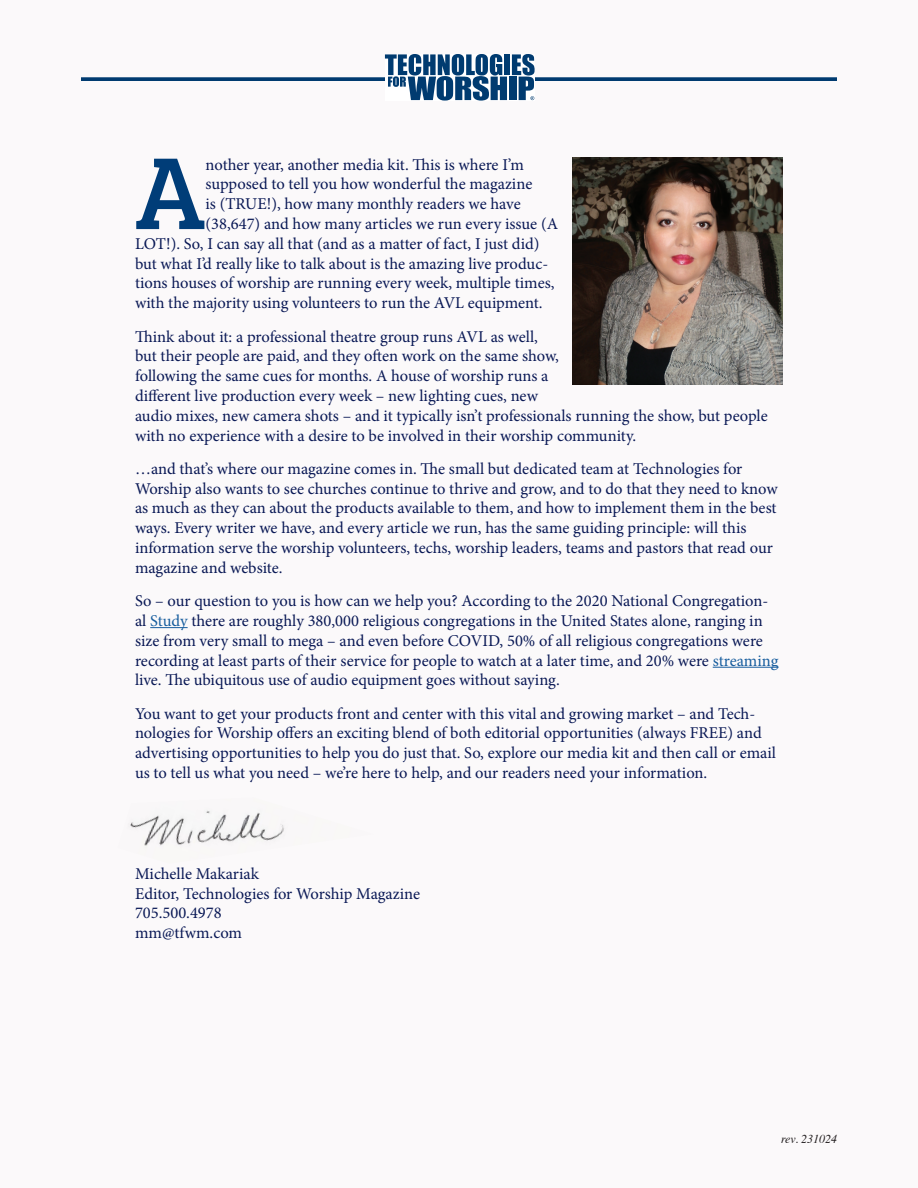
<style>
.page{position:relative;width:918px;height:1188px;background:#fbf9fa}
.page>*{position:absolute;margin:0;border:0;box-sizing:border-box;transform-origin:0 0}
.t1{font:105.75px "Bree Serif";color:#003d78}
.t2{font:16.5px/19.8px "Minion Pro";letter-spacing:-.005em;color:#091855}
.t3{font:italic 12px "Times";color:#231f20}
.s1{color:#175d9e}
</style>
<div class="page">
<img style="left:130px;top:810px;width:154px;height:36px">
<hr style="left:150px;top:627px;width:38px;height:1px;background:#175d9e">
<hr style="left:713px;top:667px;width:65px;height:1px;background:#175d9e">
<svg style="left:81px;top:77px;width:756px;height:4px;background:#114879"></svg>
<svg style="left:385px;top:54px;width:150px;height:47px"></svg>
<img style="left:573px;top:158px;width:209px;height:227px">
<p class="t1" style="left:135px;top:114px;width:72px">A</p>
<p class="t2" style="left:206px;top:155px;width:320px">nother year, another media kit. This is where I’m</p>
<p class="t2" style="left:206px;top:174px;width:328px">supposed to tell you how wonderful the magazine</p>
<p class="t2" style="left:206px;top:194px;width:317px">is (TRUE!), how many monthly readers we have</p>
<p class="t2" style="left:206px;top:214px;width:354px">(38,647) and how many articles we run every issue (A</p>
<p class="t2" style="left:135px;top:234px;width:406px">LOT!). So, I can say all that (and as a matter of fact, I just did)</p>
<p class="t2" style="left:135px;top:254px;width:415px">but what I’d really like to talk about is the amazing live produc-</p>
<p class="t2" style="left:135px;top:273px;width:421px">tions houses of worship are running every week, multiple times,</p>
<p class="t2" style="left:135px;top:293px;width:409px">with the majority using volunteers to run the AVL equipment.</p>
<p class="t2" style="left:135px;top:326px;width:634px">Think about it: a professional theatre group runs AVL as well,<br>but their people are paid, and they often work on the same show,<br>following the same cues for months. A house of worship runs a<br>different live production every week – new lighting cues, new<br>audio mixes, new camera shots – and it typically isn’t professionals running the show, but people with no experience with a desire to be involved in their worship community.</p>
<p class="t2" style="left:135px;top:459px;width:644px">…and that’s where our magazine comes in. The small but dedicated team at Technologies for Worship also wants to see churches continue to thrive and grow, and to do that they need to know as much as they can about the products available to them, and how to implement them in the best ways. Every writer we have, and every article we run, has the same guiding principle: will this information serve the worship volunteers, techs, worship leaders, teams and pastors that read our magazine and website.</p>
<p class="t2" style="left:135px;top:591px;width:645px">So – our question to you is how can we help you? According to the 2020 National Congregation&shy;al <span class="s1">Study</span> there are roughly 380,000 religious congregations in the United States alone, ranging in size from very small to mega – and even before COVID, 50% of all religious congregations were recording at least parts of their service for people to watch at a later time, and 20% were <span class="s1">streaming </span>live. The ubiquitous use of audio equipment goes without saying.</p>
<p class="t2" style="left:135px;top:704px;width:643px">You want to get your products front and center with this vital and growing market – and Tech&shy;nologies for Worship offers an exciting blend of both editorial opportunities (always FREE) and advertising opportunities to help you do just that. So, explore our media kit and then call or email us to tell us what you need – we’re here to help, and our readers need your information.</p>
<p class="t2" style="left:135px;top:864px;width:125px">Michelle Makariak</p>
<p class="t2" style="left:135px;top:884px;width:287px">Editor, Technologies for Worship Magazine</p>
<p class="t2" style="left:135px;top:903px;width:88px">705.500.4978</p>
<p class="t2" style="left:135px;top:923px;width:109px">mm@tfwm.com</p>
<p class="t3" style="left:781px;top:1129px;width:57px">rev. 231024</p>
</div>
